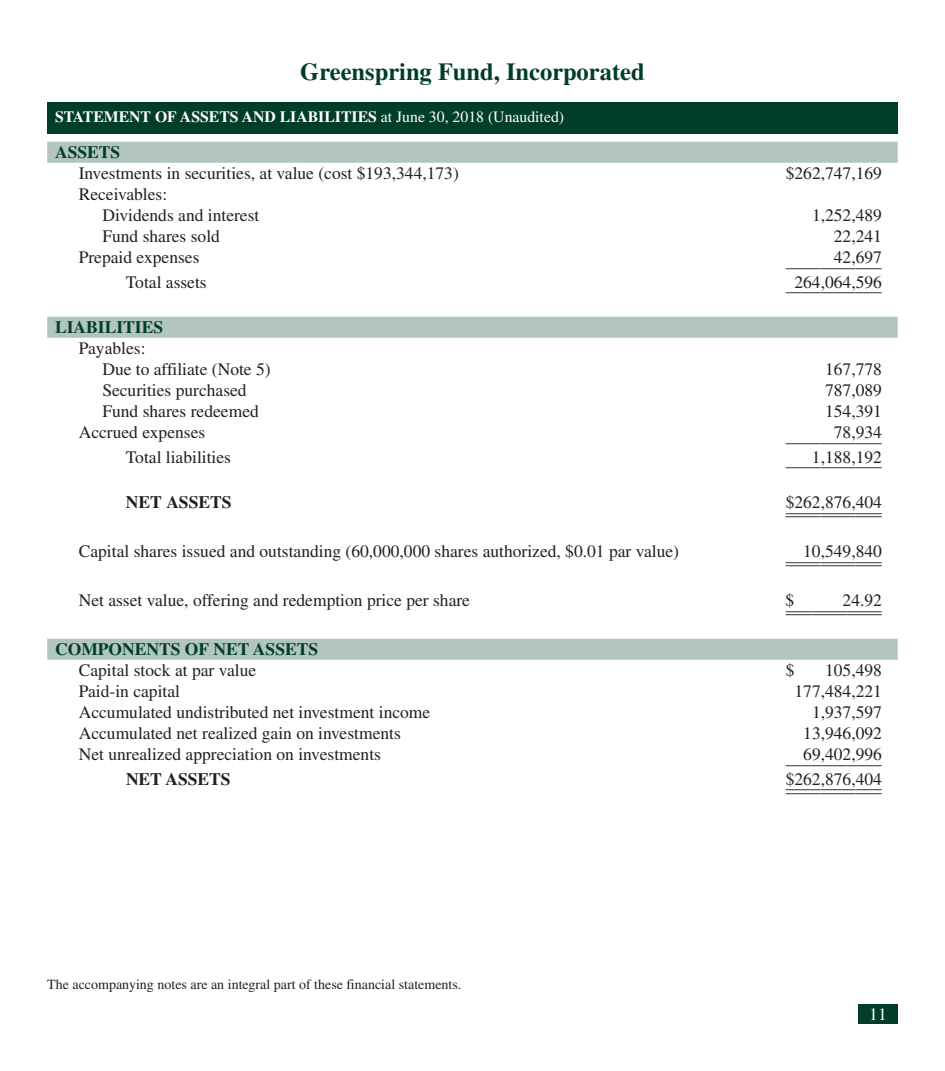
<style>
.page{position:relative;width:945px;height:1071px;background:#fff}
.page>*{position:absolute;margin:0;border:0;box-sizing:border-box;transform-origin:0 0}
.t1{font:700 24.5px "Times";color:#003d2a}
.t2{font:17.5px/21px "Times";color:#231f20}
.t3{font:700 17.5px "Times";color:#003d2a}
.t4{font:700 17.5px "Times";color:#231f20}
.t5{font:17.5px "Times";color:#fff}
.t6{font:700 15.75px "Times";color:#fff}
.t7{font:14px "Times";color:#231f20}
.s1{font-weight:400}
</style>
<div class="page">
<div style="left:858px;top:1004px;width:40px;height:20px;background:#003d2a"></div>
<div style="left:47px;top:142px;width:851px;height:21px;background:#b3c5bf"></div>
<div style="left:47px;top:317px;width:851px;height:21px;background:#b3c5bf"></div>
<div style="left:47px;top:639px;width:851px;height:21px;background:#b3c5bf"></div>
<div style="left:47px;top:102px;width:851px;height:32px;background:#003d2a"></div>
<h1 class="t1" style="left:300px;top:64px;width:346px">Greenspring Fund, Incorporated</h1>
<p class="t6" style="left:55px;top:111px;width:511px">STATEMENT OF ASSETS AND LIABILITIES <span class="s1">at June 30, 2018 (Unaudited)</span></p>
<p class="t3" style="left:55px;top:147px;width:67px">ASSETS</p>
<p class="t2" style="left:79px;top:165px;width:382px">Investments in securities, at value (cost $193,344,173)</p>
<p class="t2" style="left:786px;top:165px;width:98px">$262,747,169</p>
<p class="t2" style="left:102px;top:186px;width:159px;text-indent:-24px">Receivables:<br>Dividends and interest</p>
<p class="t2" style="left:812px;top:207px;width:71px">1,252,489</p>
<p class="t2" style="left:102px;top:228px;width:119px">Fund shares sold</p>
<p class="t2" style="left:834px;top:228px;width:50px">22,241</p>
<p class="t2" style="left:79px;top:249px;width:122px">Prepaid expenses</p>
<p class="t2" style="left:786px;top:252px;width:98px">______4_2_,6_9_7_</p>
<p class="t2" style="left:126px;top:273px;width:82px">Total assets</p>
<p class="t2" style="left:786px;top:275px;width:98px">_2_6_4_,_0_6_4_,5_9_6_</p>
<p class="t3" style="left:55px;top:322px;width:109px">LIABILITIES</p>
<p class="t2" style="left:102px;top:340px;width:170px;text-indent:-24px">Payables:<br>Due to affiliate (Note 5)</p>
<p class="t2" style="left:825px;top:361px;width:58px">167,778</p>
<p class="t2" style="left:102px;top:382px;width:146px">Securities purchased</p>
<p class="t2" style="left:825px;top:382px;width:58px">787,089</p>
<p class="t2" style="left:102px;top:403px;width:158px">Fund shares redeemed</p>
<p class="t2" style="left:825px;top:403px;width:58px">154,391</p>
<p class="t2" style="left:79px;top:424px;width:128px">Accrued expenses</p>
<p class="t2" style="left:786px;top:427px;width:98px">______7_8_,9_3_4_</p>
<p class="t2" style="left:126px;top:448px;width:107px">Total liabilities</p>
<p class="t2" style="left:786px;top:452px;width:98px">___1_,_1_8_8_,1_9_2_</p>
<p class="t4" style="left:126px;top:497px;width:107px">NET ASSETS</p>
<p class="t2" style="left:786px;top:497px;width:98px">$__2__6__2__,__8__7__6__,4__0__4__</p>
<p class="t2" style="left:79px;top:543px;width:602px">Capital shares issued and outstanding (60,000,000 shares authorized, $0.01 par value)</p>
<p class="t2" style="left:786px;top:546px;width:98px">____1__0__,__5__4__9__,8__4__0__</p>
<p class="t2" style="left:79px;top:592px;width:393px">Net asset value, offering and redemption price per share</p>
<p class="t2" style="left:786px;top:595px;width:98px">$______________2__4__.9__2__</p>
<p class="t3" style="left:55px;top:644px;width:265px">COMPONENTS OF NET ASSETS</p>
<p class="t2" style="left:79px;top:662px;width:179px">Capital stock at par value</p>
<p class="t2" style="left:786px;top:662px;width:10px">$</p>
<p class="t2" style="left:825px;top:662px;width:58px">105,498</p>
<p class="t2" style="left:79px;top:683px;width:103px">Paid-in capital</p>
<p class="t2" style="left:794px;top:683px;width:89px">177,484,221</p>
<p class="t2" style="left:79px;top:704px;width:353px">Accumulated undistributed net investment income</p>
<p class="t2" style="left:812px;top:704px;width:71px">1,937,597</p>
<p class="t2" style="left:79px;top:725px;width:324px">Accumulated net realized gain on investments</p>
<p class="t2" style="left:803px;top:725px;width:80px">13,946,092</p>
<p class="t2" style="left:79px;top:746px;width:304px">Net unrealized appreciation on investments</p>
<p class="t2" style="left:786px;top:749px;width:98px">__6_9_,_4_0_2_,9_9_6_</p>
<p class="t4" style="left:126px;top:773px;width:106px">NET ASSETS</p>
<p class="t2" style="left:786px;top:774px;width:98px">$__2__6__2__,__8__7__6__,4__0__4__</p>
<p class="t7" style="left:47px;top:980px;width:416px">The accompanying notes are an integral part of these financial statements.</p>
<p class="t5" style="left:869px;top:1008px;width:19px">11</p>
</div>
